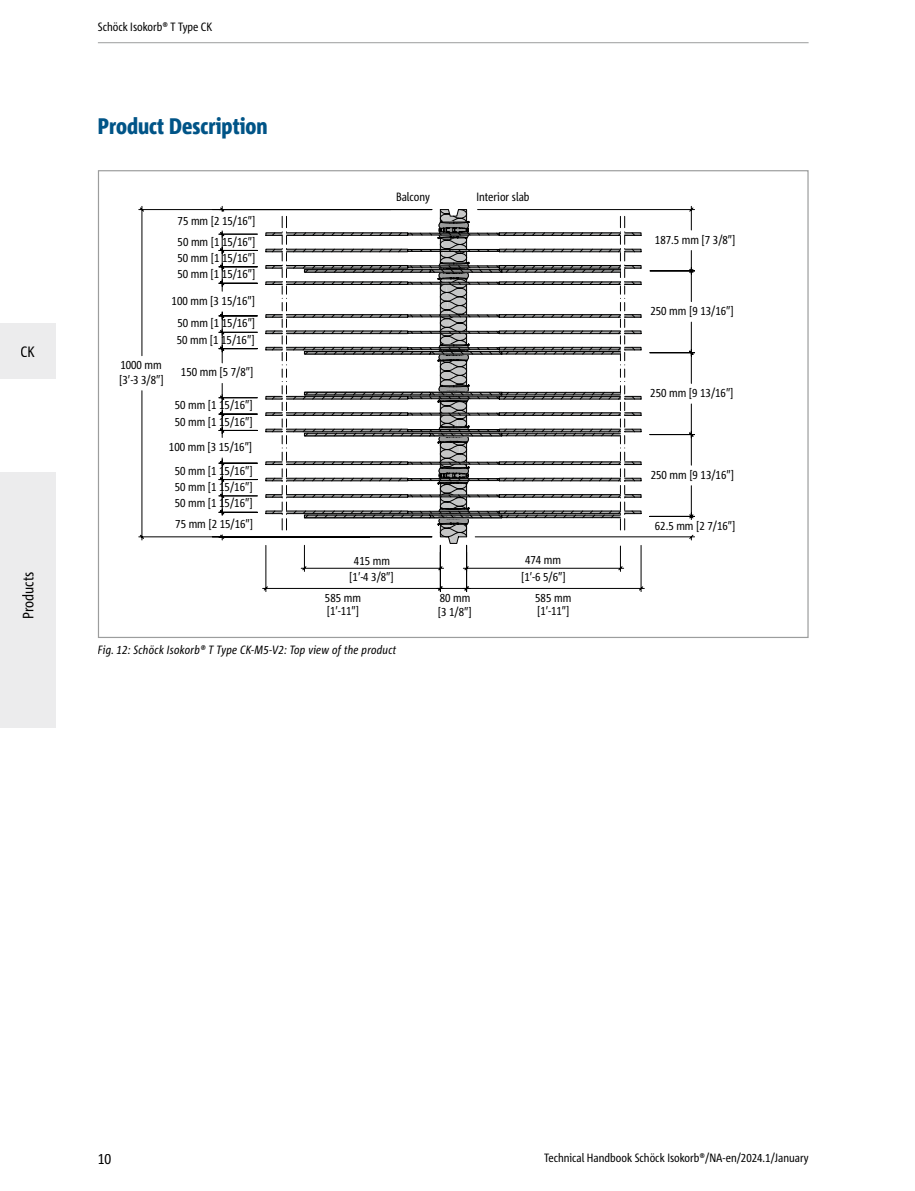
<style>
.page{position:relative;width:915px;height:1191px;background:#fff}
.page>*{position:absolute;margin:0;border:0;box-sizing:border-box;transform-origin:0 0}
.t1{font:800 condensed 22.5px "Corpid Schoeck";color:#005487}
.t2{font:condensed 15px "Corpid Schoeck";color:#000}
.t3{font:condensed 12px/13.4px "Corpid Schoeck";color:#000}
.t4{font:italic condensed 12px "Corpid Schoeck";letter-spacing:.02em;color:#000}
</style>
<div class="page">
<svg style="left:138px;top:206px;width:556px;height:386px"></svg>
<svg style="left:265px;top:537px;width:376px;height:7px"></svg>
<svg style="left:218px;top:209px;width:476px;height:328px"></svg>
<div style="left:0;top:472px;width:55px;height:255px;background:#ececed"></div>
<div style="left:0;top:323px;width:55px;height:55px;background:#ececed"></div>
<hr style="left:98px;top:42px;width:710px;height:1px;background:#9c9d9d">
<p class="t2" style="left:21px;top:342px;width:16px">CK</p>
<p class="t2" style="left:19px;top:619px;width:49px;rotate:-90deg">Products</p>
<p class="t3" style="left:98px;top:20px;width:116px">Schöck Isokorb® T Type CK</p>
<h1 class="t1" style="left:98px;top:112px;width:171px">Product Description</h1>
<p class="t3" style="left:177px;top:214px;width:79px">75 mm [2 15/16″]</p>
<p class="t3" style="left:177px;top:234px;width:79px">50 mm [1 15/16″]</p>
<p class="t3" style="left:177px;top:251px;width:79px">50 mm [1 15/16″]</p>
<p class="t3" style="left:177px;top:267px;width:79px">50 mm [1 15/16″]</p>
<p class="t3" style="left:172px;top:294px;width:85px">100 mm [3 15/16″]</p>
<p class="t3" style="left:177px;top:316px;width:79px">50 mm [1 15/16″]</p>
<p class="t3" style="left:119px;top:357px;width:46px;line-height:15px">1000 mm [3′-3 3/8″]</p>
<p class="t3" style="left:177px;top:333px;width:79px">50 mm [1 15/16″]</p>
<p class="t3" style="left:181px;top:365px;width:74px">150 mm [5 7/8″]</p>
<p class="t3" style="left:175px;top:398px;width:79px">50 mm [1 15/16″]</p>
<p class="t3" style="left:175px;top:414px;width:79px">50 mm [1 15/16″]</p>
<p class="t3" style="left:169px;top:440px;width:85px">100 mm [3 15/16″]</p>
<p class="t3" style="left:175px;top:463px;width:79px">50 mm [1 15/16″]</p>
<p class="t3" style="left:175px;top:480px;width:79px">50 mm [1 15/16″]</p>
<p class="t3" style="left:175px;top:496px;width:79px">50 mm [1 15/16″]</p>
<p class="t3" style="left:175px;top:517px;width:79px">75 mm [2 15/16″]</p>
<p class="t3" style="left:396px;top:190px;width:35px">Balcony</p>
<p class="t3" style="left:476px;top:190px;width:55px">Interior slab</p>
<p class="t3" style="left:349px;top:553px;width:46px;line-height:15.8px;text-align:center">415 mm [1′-4 3/8″]</p>
<p class="t3" style="left:521px;top:551px;width:46px;line-height:16.8px;text-align:center">474 mm [1′-6 5/6″]</p>
<p class="t3" style="left:437px;top:591px;width:35px">80 mm [3 1/8″]</p>
<p class="t3" style="left:325px;top:591px;width:37px">585 mm [1′-11″]</p>
<p class="t3" style="left:535px;top:591px;width:37px">585 mm [1′-11″]</p>
<p class="t4" style="left:98px;top:642px;width:300px">Fig. 12: Schöck Isokorb® T Type CK-M5-V2: Top view of the product</p>
<p class="t3" style="left:654px;top:232px;width:82px">187.5 mm [7 3/8″]</p>
<p class="t3" style="left:650px;top:304px;width:85px">250 mm [9 13/16″]</p>
<p class="t3" style="left:650px;top:386px;width:85px">250 mm [9 13/16″]</p>
<p class="t3" style="left:650px;top:468px;width:85px">250 mm [9 13/16″]</p>
<p class="t3" style="left:654px;top:519px;width:82px">62.5 mm [2 7/16″]</p>
<p class="t2" style="left:98px;top:1149px;width:15px">10</p>
<p class="t3" style="left:544px;top:1151px;width:266px">Technical Handbook Schöck Isokorb®/NA-en/2024.1/January</p>
</div>
